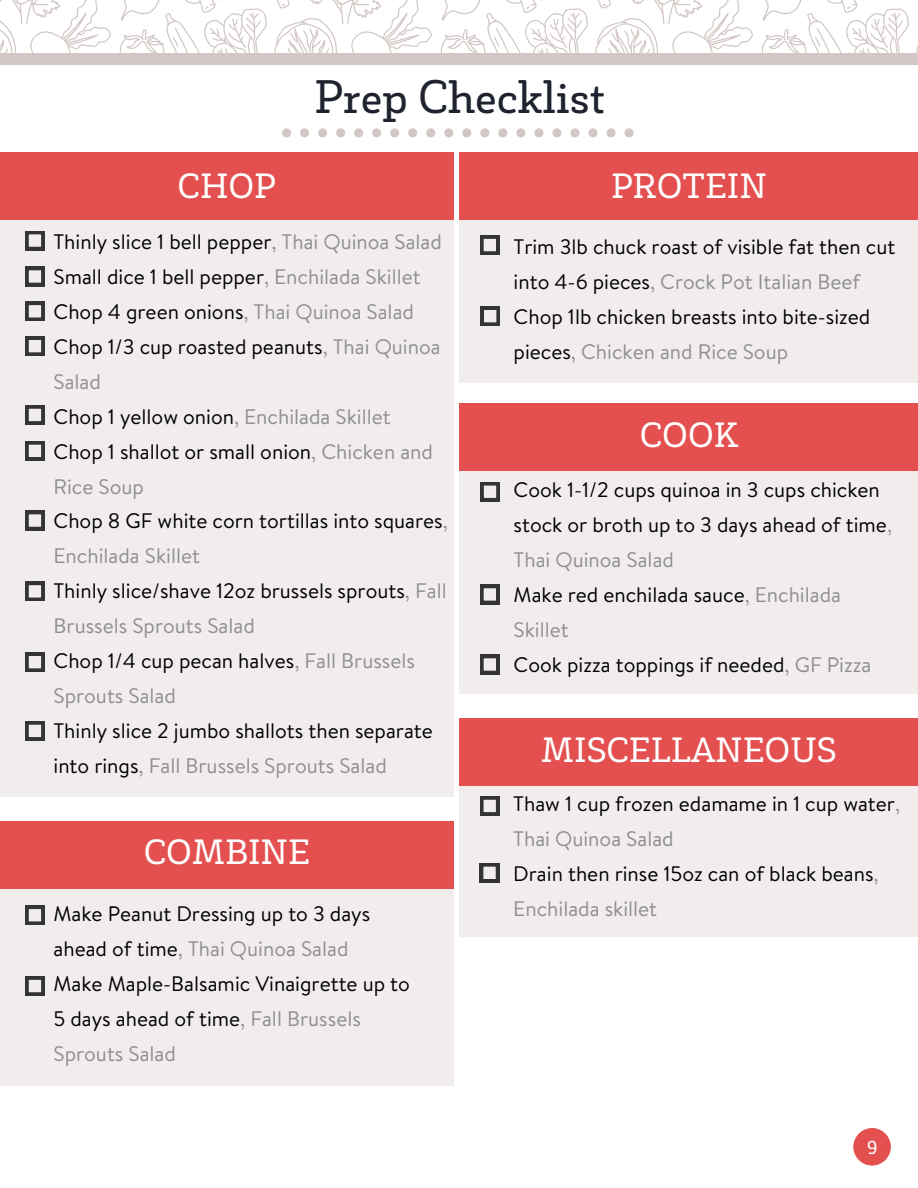
<style>
.page{position:relative;width:918px;height:1188px;background:#fff}
.page>*{position:absolute;margin:0;border:0;box-sizing:border-box;transform-origin:0 0}
.t1{font:600 45px "Decour Soft W00";color:#1f232f}
.t2{font:600 33.6px "Decour Soft W00";color:#fff}
.t3{font:21px/34.8px "Brandon Text";color:#000}
.t4{font:21px/34.8px "Brandon Text";color:#8f8f8f}
.t5{font:600 18px "Decour Soft W00";color:#fff}
.s1{color:#8f8f8f}
.s2{color:#000}
</style>
<div class="page">
<div style="left:0;top:53px;width:918px;height:12px;background:#d2c7c4"></div>
<svg style="left:0;top:0;width:111px;height:53px"></svg>
<svg style="left:119px;top:0;width:313px;height:53px"></svg>
<svg style="left:440px;top:0;width:313px;height:53px"></svg>
<svg style="left:761px;top:0;width:157px;height:53px"></svg>
<div style="left:460px;top:206px;width:458px;height:177px;background:#f1edec"></div>
<div style="left:459px;top:153px;width:459px;height:67px;background:#e45050"></div>
<svg style="left:480px;top:236px;width:19px;height:19px"></svg>
<svg style="left:282px;top:128px;width:352px;height:9px"></svg>
<svg style="left:854px;top:1128px;width:37px;height:37px"></svg>
<div style="left:0;top:220px;width:453px;height:576px;background:#f1edec"></div>
<div style="left:0;top:153px;width:453px;height:67px;background:#e45050"></div>
<svg style="left:25px;top:231px;width:20px;height:19px"></svg>
<svg style="left:25px;top:267px;width:20px;height:19px"></svg>
<svg style="left:25px;top:337px;width:20px;height:19px"></svg>
<svg style="left:25px;top:441px;width:20px;height:19px"></svg>
<svg style="left:25px;top:405px;width:20px;height:20px"></svg>
<svg style="left:25px;top:511px;width:20px;height:19px"></svg>
<svg style="left:25px;top:582px;width:20px;height:19px"></svg>
<div style="left:460px;top:471px;width:458px;height:222px;background:#f1edec"></div>
<div style="left:460px;top:404px;width:458px;height:67px;background:#e45050"></div>
<svg style="left:480px;top:482px;width:20px;height:19px"></svg>
<div style="left:0;top:887px;width:453px;height:199px;background:#f1edec"></div>
<div style="left:0;top:821px;width:453px;height:67px;background:#e45050"></div>
<svg style="left:25px;top:906px;width:20px;height:19px"></svg>
<svg style="left:25px;top:976px;width:20px;height:20px"></svg>
<svg style="left:25px;top:653px;width:20px;height:19px"></svg>
<svg style="left:480px;top:585px;width:19px;height:19px"></svg>
<svg style="left:480px;top:655px;width:19px;height:19px"></svg>
<svg style="left:25px;top:721px;width:20px;height:19px"></svg>
<svg style="left:25px;top:302px;width:20px;height:19px"></svg>
<svg style="left:481px;top:307px;width:19px;height:19px"></svg>
<div style="left:460px;top:785px;width:458px;height:152px;background:#f1edec"></div>
<div style="left:460px;top:718px;width:458px;height:67px;background:#e45050"></div>
<svg style="left:480px;top:796px;width:19px;height:20px"></svg>
<svg style="left:480px;top:863px;width:19px;height:19px"></svg>
<p class="t1" style="left:314px;top:69px;width:292px">Prep Checklist</p>
<p class="t2" style="left:178px;top:165px;width:100px">CHOP</p>
<p class="t3" style="left:54px;top:224px;width:390px">Thinly slice 1 bell pepper<span class="s1">, Thai Quinoa Salad</span></p>
<p class="t3" style="left:54px;top:259px;width:369px">Small dice 1 bell pepper<span class="s1">, Enchilada Skillet</span></p>
<p class="t3" style="left:54px;top:294px;width:362px">Chop 4 green onions<span class="s1">, Thai Quinoa Salad</span></p>
<p class="t3" style="left:54px;top:329px;width:389px">Chop 1/3 cup roasted peanuts<span class="s1">, Thai Quinoa<br>Salad</span></p>
<p class="t4" style="left:54px;top:399px;width:339px"><span class="s2">Chop 1 yellow onion</span>, Enchilada Skillet</p>
<p class="t3" style="left:54px;top:433px;width:381px">Chop 1 shallot or small onion<span class="s1">, Chicken and<br>Rice Soup</span></p>
<p class="t3" style="left:54px;top:503px;width:396px">Chop 8 GF white corn tortillas into squares<span class="s1">,<br>Enchilada Skillet</span></p>
<p class="t3" style="left:54px;top:573px;width:395px">Thinly slice/shave 12oz brussels sprouts<span class="s1">, Fall<br>Brussels Sprouts Salad</span></p>
<p class="t4" style="left:54px;top:643px;width:363px"><span class="s2">Chop 1/4 cup pecan halves</span>, Fall Brussels<br>Sprouts Salad</p>
<p class="t3" style="left:54px;top:712px;width:381px">Thinly slice 2 jumbo shallots then separate into rings<span class="s1">, Fall Brussels Sprouts Salad</span></p>
<p class="t2" style="left:144px;top:831px;width:168px">COMBINE</p>
<p class="t3" style="left:54px;top:896px;width:318px">Make Peanut Dressing up to 3 days ahead of time<span class="s1">, Thai Quinoa Salad</span></p>
<p class="t3" style="left:54px;top:966px;width:358px">Make Maple-Balsamic Vinaigrette up to<br>5 days ahead of time<span class="s1">, Fall Brussels<br>Sprouts Salad</span></p>
<p class="t2" style="left:611px;top:165px;width:157px">PROTEIN</p>
<p class="t3" style="left:514px;top:229px;width:383px">Trim 3lb chuck roast of visible fat then cut into 4-6 pieces<span class="s1">, Crock Pot Italian Beef</span></p>
<p class="t3" style="left:514px;top:298px;width:358px">Chop 1lb chicken breasts into bite-sized pieces<span class="s1">, Chicken and Rice Soup</span></p>
<p class="t2" style="left:640px;top:415px;width:100px">COOK</p>
<p class="t3" style="left:514px;top:472px;width:380px">Cook 1-1/2 cups quinoa in 3 cups chicken stock or broth up to 3 days ahead of time<span class="s1">,<br>Thai Quinoa Salad</span></p>
<p class="t3" style="left:514px;top:577px;width:329px">Make red enchilada sauce<span class="s1">, Enchilada<br>Skillet</span></p>
<p class="t3" style="left:514px;top:646px;width:359px">Cook pizza toppings if needed<span class="s1">, GF Pizza</span></p>
<p class="t2" style="left:541px;top:729px;width:297px">MISCELLANEOUS</p>
<p class="t3" style="left:513px;top:786px;width:388px">Thaw 1 cup frozen edamame in 1 cup water<span class="s1">,<br>Thai Quinoa Salad</span></p>
<p class="t3" style="left:513px;top:856px;width:367px">Drain then rinse 15oz can of black beans<span class="s1">,<br>Enchilada skillet</span></p>
<p class="t5" style="left:867px;top:1136px;width:12px">9</p>
<p class="t5" style="left:868px;top:1136px;width:11px">7</p>
</div>
